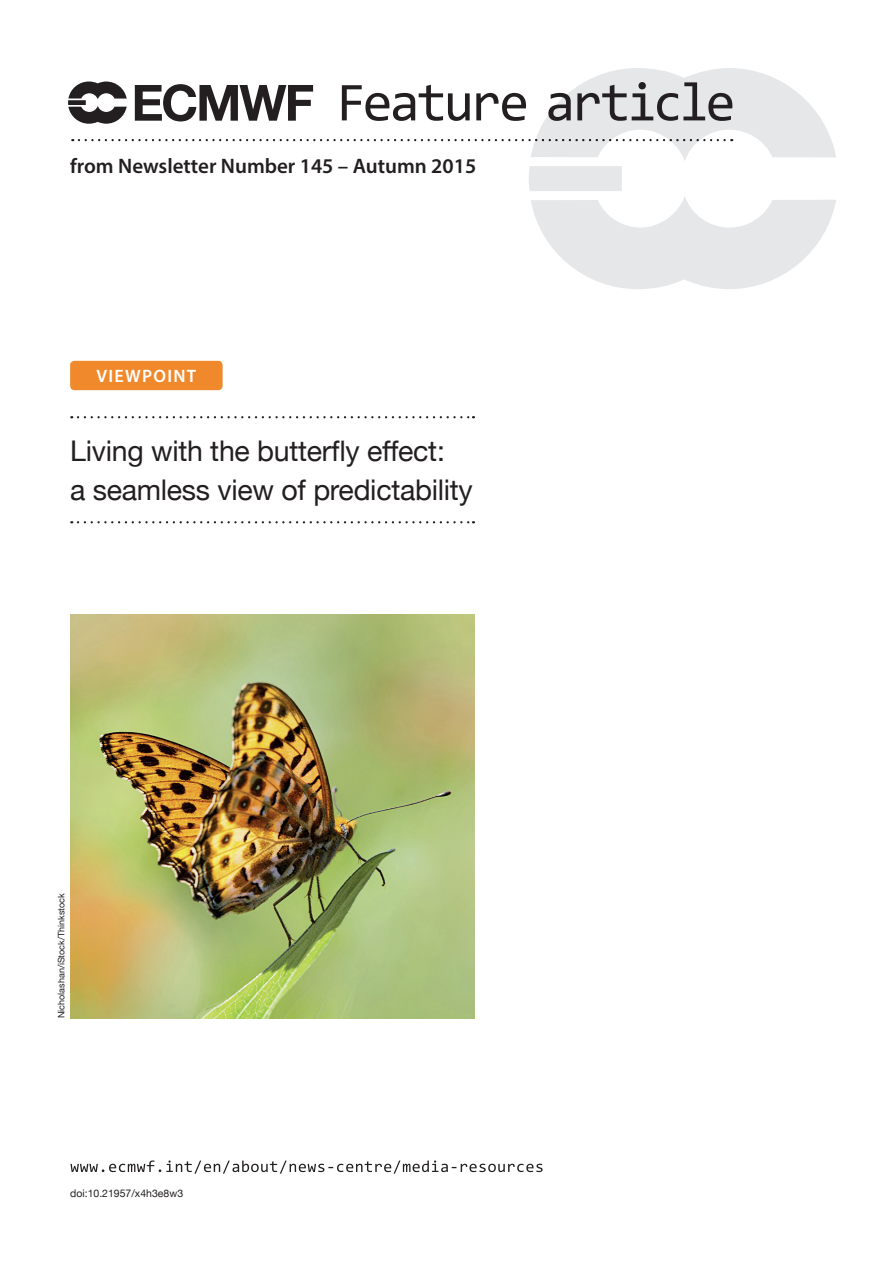
<style>
.page{position:relative;width:893px;height:1263px;background:#fff}
.page>*{position:absolute;margin:0;border:0;box-sizing:border-box;transform-origin:0 0}
.t1{font:28.5px/39px "Helvetica Neue";letter-spacing:-.01em;color:#231f20}
.t2{font:600 21px "Myriad Pro";color:#231f20}
.t3{font:600 18px "Myriad Pro";letter-spacing:.07em;color:#fff}
.t4{font:10.5px "Helvetica Neue";color:#231f20}
.t5{font:9px "Helvetica Neue";color:#231f20}
</style>
<div class="page">
<div style="left:70px;top:361px;width:153px;height:29px;background:#f0892c;border-radius:4px"></div>
<img style="left:70px;top:614px;width:404px;height:404px">
<svg style="left:70px;top:1160px;width:473px;height:14px"></svg>
<svg style="left:78px;top:416px;width:396px;height:2px"></svg>
<svg style="left:78px;top:521px;width:396px;height:2px"></svg>
<svg style="left:68px;top:68px;width:768px;height:221px"></svg>
<p class="t2" style="left:70px;top:153px;width:408px">from Newsletter Number 145 – Autumn 2015</p>
<p class="t3" style="left:96px;top:365px;width:101px">VIEWPOINT</p>
<p class="t1" style="left:70px;top:433px;width:404px">Living with the butterfly effect:<br>a seamless view of predictability</p>
<p class="t5" style="left:55px;top:1018px;width:126px;rotate:-90deg">Νicholashan/iStock/Thinkstock</p>
<p class="t4" style="left:70px;top:1186px;width:115px">doi:10.21957/x4h3e8w3</p>
</div>
